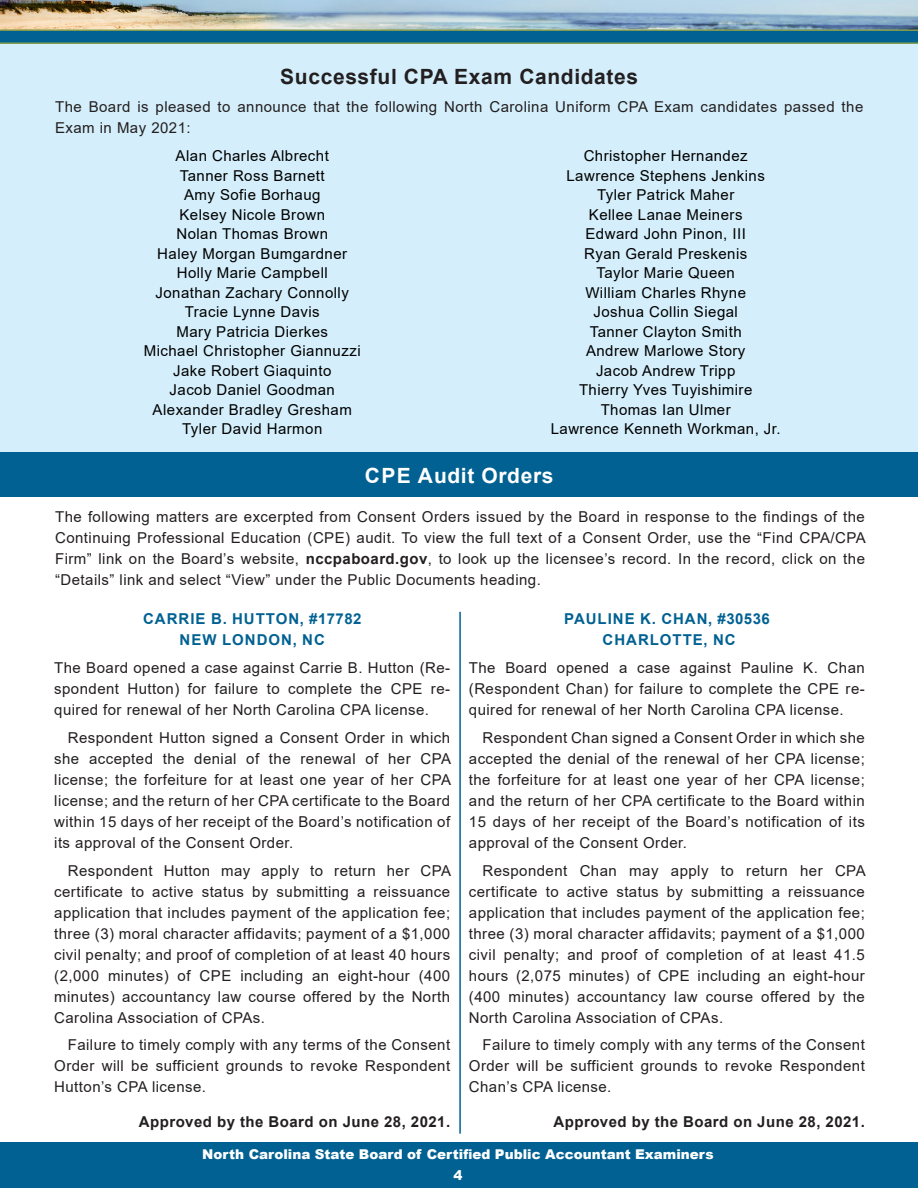
<style>
.page{position:relative;width:918px;height:1188px;background:#fff}
.page>*{position:absolute;margin:0;border:0;box-sizing:border-box;transform-origin:0 0}
.Headline_3{font:700 21px "Arial";letter-spacing:.03em;color:#231f20}
.Orders_Body_Text_Sec{font:700 21px "Arial";letter-spacing:.03em;color:#fff}
.Orders_Body_Text_Sec-2{font:15px/21px "Arial";letter-spacing:.03em;color:#231f20;text-align:justify}
.Headline_3-2{font:15px "Arial";letter-spacing:.03em;color:#000}
.Headline_3-3{font:15px/21px "Arial";letter-spacing:.03em;color:#231f20}
.Orders_Body_Text_Sec-3{font:700 15px "Arial";letter-spacing:.065em;color:#006192}
.t1{font:700 15px "Arial";letter-spacing:.03em;color:#231f20}
.t2{font:900 13.5px/21px "Arial";color:#fff;text-align:center}
.s1{font-weight:700}
</style>
<div class="page">
<img style="left:0;top:0;width:918px;height:29px">
<svg style="left:0;top:29px;width:918px;height:15px;background:#207085"></svg>
<div style="left:0;top:1143px;width:918px;height:45px;background:#006192"></div>
<div style="left:0;top:44px;width:918px;height:409px;background:#d4effb"></div>
<div style="left:0;top:453px;width:918px;height:44px;background:#006192"></div>
<hr style="left:459px;top:612px;width:2px;height:522px;background:#006192">
<p class="Headline_3" style="left:280px;top:62px;width:359px">Successful CPA Exam Candidates</p>
<p class="Headline_3-3" style="left:55px;top:96px;width:810px">The Board is pleased to announce that the following North Carolina Uniform CPA Exam candidates passed the<br>Exam in May 2021:</p>
<p class="Headline_3-2" style="left:176px;top:146px;width:155px">Alan Charles Albrecht</p>
<p class="Headline_3-2" style="left:180px;top:165px;width:146px">Tanner Ross Barnett</p>
<p class="Headline_3-2" style="left:184px;top:185px;width:138px">Amy Sofie Borhaug</p>
<p class="Headline_3-2" style="left:179px;top:204px;width:147px">Kelsey Nicole Brown</p>
<p class="Headline_3-2" style="left:176px;top:224px;width:153px">Nolan Thomas Brown</p>
<p class="Headline_3-2" style="left:157px;top:243px;width:191px">Haley Morgan Bumgardner</p>
<p class="Headline_3-2" style="left:177px;top:263px;width:153px">Holly Marie Campbell</p>
<p class="Headline_3-2" style="left:156px;top:282px;width:195px">Jonathan Zachary Connolly</p>
<p class="Headline_3-2" style="left:185px;top:302px;width:136px">Tracie Lynne Davis</p>
<p class="Headline_3-2" style="left:177px;top:321px;width:153px">Mary Patricia Dierkes</p>
<p class="Headline_3-2" style="left:144px;top:341px;width:218px">Michael Christopher Giannuzzi</p>
<p class="Headline_3-2" style="left:173px;top:360px;width:160px">Jake Robert Giaquinto</p>
<p class="Headline_3-2" style="left:170px;top:380px;width:167px">Jacob Daniel Goodman</p>
<p class="Headline_3-2" style="left:153px;top:399px;width:201px">Alexander Bradley Gresham</p>
<p class="Headline_3-2" style="left:182px;top:419px;width:142px">Tyler David Harmon</p>
<p class="Headline_3-2" style="left:584px;top:146px;width:166px">Christopher Hernandez</p>
<p class="Headline_3-2" style="left:567px;top:165px;width:200px">Lawrence Stephens Jenkins</p>
<p class="Headline_3-2" style="left:597px;top:185px;width:139px">Tyler Patrick Maher</p>
<p class="Headline_3-2" style="left:589px;top:204px;width:155px">Kellee Lanae Meiners</p>
<p class="Headline_3-2" style="left:586px;top:224px;width:162px">Edward John Pinon, III</p>
<p class="Headline_3-2" style="left:584px;top:243px;width:165px">Ryan Gerald Preskenis</p>
<p class="Headline_3-2" style="left:596px;top:263px;width:140px">Taylor Marie Queen</p>
<p class="Headline_3-2" style="left:585px;top:282px;width:162px">William Charles Rhyne</p>
<p class="Headline_3-2" style="left:593px;top:302px;width:146px">Joshua Collin Siegal</p>
<p class="Headline_3-2" style="left:590px;top:321px;width:153px">Tanner Clayton Smith</p>
<p class="Headline_3-2" style="left:586px;top:341px;width:161px">Andrew Marlowe Story</p>
<p class="Headline_3-2" style="left:596px;top:360px;width:141px">Jacob Andrew Tripp</p>
<p class="Headline_3-2" style="left:579px;top:380px;width:175px">Thierry Yves Tuyishimire</p>
<p class="Headline_3-2" style="left:601px;top:399px;width:132px">Thomas Ian Ulmer</p>
<p class="Headline_3-2" style="left:551px;top:419px;width:231px">Lawrence Kenneth Workman, Jr.</p>
<p class="Orders_Body_Text_Sec" style="left:365px;top:460px;width:190px">CPE Audit Orders</p>
<p class="Orders_Body_Text_Sec-2" style="left:55px;top:506px;width:812px">The following matters are excerpted from Consent Orders issued by the Board in response to the findings of the Continuing Professional Education (CPE) audit. To view the full text of a Consent Order, use the “Find CPA/CPA Firm” link on the Board’s website, <span class="s1">nccpaboard.gov</span>, to look up the licensee’s record. In the record, click on the “Details” link and select “View” under the Public Documents heading.</p>
<p class="Orders_Body_Text_Sec-3" style="left:564px;top:609px;width:207px">PAULINE K. CHAN, #30536</p>
<p class="Orders_Body_Text_Sec-3" style="left:603px;top:630px;width:135px">CHARLOTTE, NC</p>
<p class="Orders_Body_Text_Sec-2" style="left:469px;top:657px;width:397px">The Board opened a case against Pauline K. Chan (Respondent Chan) for failure to complete the CPE re&shy;quired for renewal of her North Carolina CPA license.</p>
<p class="Orders_Body_Text_Sec-2" style="left:469px;top:727px;width:397px;text-indent:14px">Respondent Chan signed a Consent Order in which she accepted the denial of the renewal of her CPA license; the forfeiture for at least one year of her CPA license; and the return of her CPA certificate to the Board within 15 days of her receipt of the Board’s notification of its approval of the Consent Order.</p>
<p class="Orders_Body_Text_Sec-2" style="left:469px;top:860px;width:398px;text-indent:14px">Respondent Chan may apply to return her CPA certificate to active status by submitting a reissuance application that includes payment of the application fee; three (3) moral character affidavits; payment of a $1,000 civil penalty; and proof of completion of at least 41.5 hours (2,075 minutes) of CPE including an eight-hour (400 minutes) accountancy law course offered by the North Carolina Association of CPAs.</p>
<p class="Orders_Body_Text_Sec-2" style="left:469px;top:1035px;width:397px;text-indent:14px">Failure to timely comply with any terms of the Consent Order will be sufficient grounds to revoke Respondent Chan’s CPA license.</p>
<p class="t1" style="left:554px;top:1111px;width:313px">Approved by the Board on June 28, 2021.</p>
<p class="Orders_Body_Text_Sec-3" style="left:143px;top:609px;width:220px">CARRIE B. HUTTON, #17782</p>
<p class="Orders_Body_Text_Sec-3" style="left:180px;top:630px;width:147px">NEW LONDON, NC</p>
<p class="Orders_Body_Text_Sec-2" style="left:54px;top:657px;width:397px">The Board opened a case against Carrie B. Hutton (Re&shy;spondent Hutton) for failure to complete the CPE re&shy;quired for renewal of her North Carolina CPA license.</p>
<p class="Orders_Body_Text_Sec-2" style="left:54px;top:727px;width:398px;text-indent:14px">Respondent Hutton signed a Consent Order in which she accepted the denial of the renewal of her CPA license; the forfeiture for at least one year of her CPA license; and the return of her CPA certificate to the Board within 15 days of her receipt of the Board’s notification of its approval of the Consent Order.</p>
<p class="Orders_Body_Text_Sec-2" style="left:54px;top:860px;width:398px;text-indent:14px">Respondent Hutton may apply to return her CPA certificate to active status by submitting a reissuance application that includes payment of the application fee; three (3) moral character affidavits; payment of a $1,000 civil penalty; and proof of completion of at least 40 hours (2,000 minutes) of CPE including an eight-hour (400 minutes) accountancy law course offered by the North Carolina Association of CPAs.</p>
<p class="Orders_Body_Text_Sec-2" style="left:54px;top:1035px;width:397px;text-indent:14px">Failure to timely comply with any terms of the Consent Order will be sufficient grounds to revoke Respondent Hutton’s CPA license.</p>
<p class="t1" style="left:139px;top:1111px;width:313px">Approved by the Board on June 28, 2021.</p>
<p class="t2" style="left:202px;top:1143px;width:513px">North Carolina State Board of Certified Public Accountant Examiners<br>4</p>
</div>
